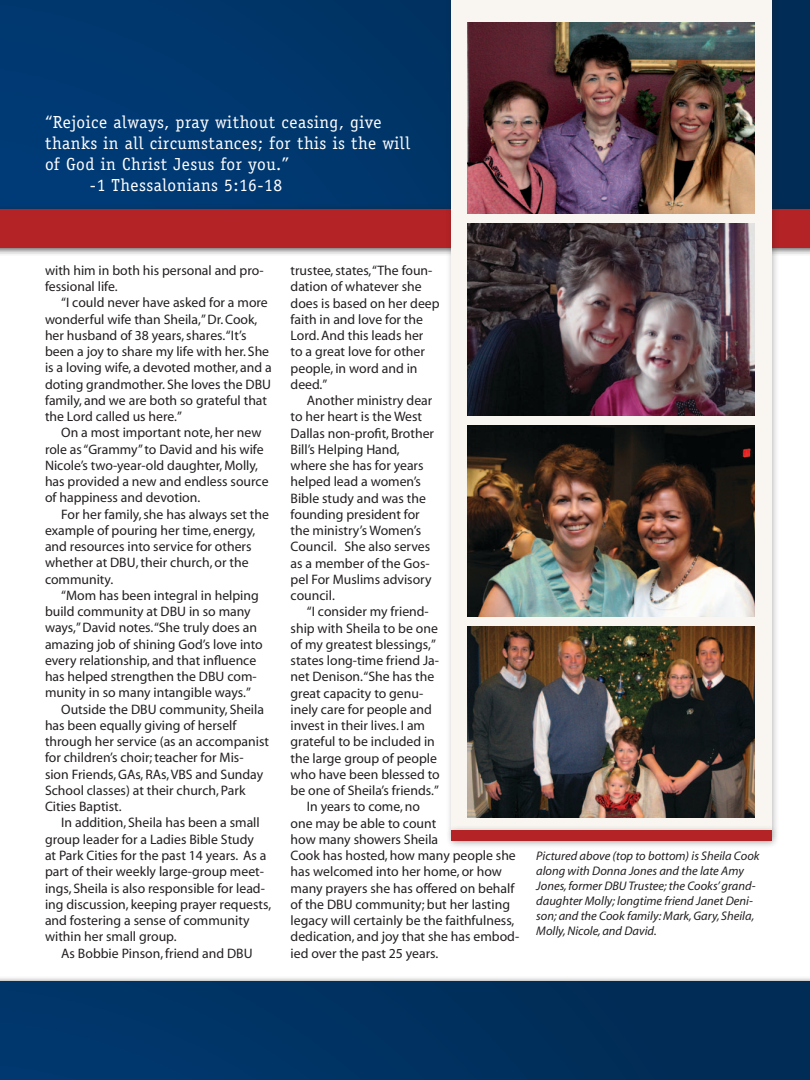
<style>
.page{position:relative;width:810px;height:1080px;background:#fff}
.page>*{position:absolute;margin:0;border:0;box-sizing:border-box;transform-origin:0 0}
.t1{font:17.5px "Officina Serif";letter-spacing:.03em;color:#fff}
.t2{font:13.75px/16.2px "Myriad";color:#231f20}
.t3{font:italic 12.5px/15px "Myriad";color:#231f20}
</style>
<div class="page">
<img style="left:0;top:0;width:810px;height:204px">
<div style="left:0;top:204px;width:810px;height:52px;background:#231f20;opacity:.75"></div>
<div style="left:0;top:210px;width:810px;height:38px;background:#b42325"></div>
<div style="left:446px;top:0;width:333px;height:841px;background:#231f20;opacity:.3"></div>
<div style="left:451px;top:0;width:320px;height:832px;background:#f9f6f1"></div>
<img style="left:468px;top:626px;width:287px;height:192px">
<img style="left:467px;top:22px;width:288px;height:192px">
<img style="left:468px;top:224px;width:287px;height:191px">
<img style="left:468px;top:425px;width:287px;height:191px">
<div style="left:445px;top:825px;width:334px;height:24px;background:#231f20;opacity:.39"></div>
<div style="left:451px;top:830px;width:320px;height:11px;background:#b42325"></div>
<div style="left:0;top:976px;width:810px;height:104px;background:#231f20;opacity:.75"></div>
<img style="left:0;top:981px;width:810px;height:99px">
<p class="t1" style="left:45px;top:112px;width:338px">“Rejoice always, pray without ceasing, give</p>
<p class="t1" style="left:45px;top:133px;width:367px">thanks in all circumstances; for this is the will</p>
<p class="t1" style="left:45px;top:154px;width:246px">of God in Christ Jesus for you.”</p>
<p class="t1" style="left:90px;top:175px;width:194px">-1 Thessalonians 5:16-18</p>
<p class="t2" style="left:45px;top:263px;width:220px">with him in both his personal and pro&shy;fessional life.</p>
<p class="t2" style="left:45px;top:295px;width:228px;text-indent:16px">“I could never have asked for a more wonderful wife than Sheila,” Dr. Cook, her husband of 38 years, shares.“It’s been a joy to share my life with her. She is a loving wife, a devoted mother, and a doting grandmother. She loves the DBU family, and we are both so grateful that the Lord called us here.”</p>
<p class="t2" style="left:45px;top:425px;width:225px;text-indent:16px">On a most important note, her new role as “Grammy” to David and his wife Nicole’s two-year-old daughter, Molly, has provided a new and endless source of happiness and devotion.</p>
<p class="t2" style="left:45px;top:507px;width:226px;text-indent:16px">For her family, she has always set the example of pouring her time, energy, and resources into service for others whether at DBU, their church, or the community.</p>
<p class="t2" style="left:61px;top:588px;width:199px">“Mom has been integral in helping</p>
<p class="t2" style="left:45px;top:604px;width:207px">build community at DBU in so many</p>
<p class="t2" style="left:45px;top:620px;width:214px">ways,” David notes.“She truly does an</p>
<p class="t2" style="left:45px;top:637px;width:219px">amazing job of shining God’s love into</p>
<p class="t2" style="left:45px;top:653px;width:213px">every relationship, and that influence</p>
<p class="t2" style="left:45px;top:669px;width:213px">has helped strengthen the DBU com-</p>
<p class="t2" style="left:45px;top:685px;width:208px">munity in so many intangible ways.”</p>
<p class="t2" style="left:61px;top:702px;width:204px">Outside the DBU community, Sheila</p>
<p class="t2" style="left:45px;top:718px;width:193px">has been equally giving of herself</p>
<p class="t2" style="left:45px;top:734px;width:226px">through her service (as an accompanist</p>
<p class="t2" style="left:45px;top:750px;width:200px">for children’s choir; teacher for Mis-</p>
<p class="t2" style="left:45px;top:767px;width:220px">sion Friends, GAs, RAs, VBS and Sunday</p>
<p class="t2" style="left:45px;top:783px;width:202px">School classes) at their church, Park</p>
<p class="t2" style="left:45px;top:799px;width:78px">Cities Baptist.</p>
<p class="t2" style="left:61px;top:815px;width:200px">In addition, Sheila has been a small</p>
<p class="t2" style="left:45px;top:832px;width:211px">group leader for a Ladies Bible Study</p>
<p class="t2" style="left:45px;top:848px;width:223px">at Park Cities for the past 14 years. As a</p>
<p class="t2" style="left:45px;top:864px;width:221px">part of their weekly large-group meet-</p>
<p class="t2" style="left:45px;top:880px;width:221px">ings, Sheila is also responsible for lead-</p>
<p class="t2" style="left:45px;top:897px;width:228px">ing discussion, keeping prayer requests,</p>
<p class="t2" style="left:45px;top:913px;width:206px">and fostering a sense of community</p>
<p class="t2" style="left:45px;top:929px;width:133px">within her small group.</p>
<p class="t2" style="left:61px;top:945px;width:193px">As Bobbie Pinson, friend and DBU</p>
<p class="t2" style="left:291px;top:263px;width:150px">trustee, states, “The foun&shy;dation of whatever she does is based on her deep faith in and love for the<br>Lord. And this leads her<br>to a great love for other people, in word and in deed.”</p>
<p class="t2" style="left:291px;top:393px;width:145px;text-indent:16px">Another ministry dear to her heart is the West<br>Dallas non-profit, Brother<br>Bill’s Helping Hand, where she has for years helped lead a women’s<br>Bible study and was the founding president for the ministry’s Women’s<br>Council. She also serves as a member of the Gos&shy;pel For Muslims advisory council.</p>
<p class="t2" style="left:307px;top:604px;width:124px">“I consider my friend-</p>
<p class="t2" style="left:291px;top:620px;width:149px">ship with Sheila to be one</p>
<p class="t2" style="left:291px;top:637px;width:147px">of my greatest blessings,”</p>
<p class="t2" style="left:291px;top:653px;width:150px">states long-time friend Ja-</p>
<p class="t2" style="left:291px;top:669px;width:145px">net Denison.“She has the</p>
<p class="t2" style="left:291px;top:685px;width:134px">great capacity to genu-</p>
<p class="t2" style="left:291px;top:702px;width:143px">inely care for people and</p>
<p class="t2" style="left:291px;top:718px;width:136px">invest in their lives. I am</p>
<p class="t2" style="left:291px;top:734px;width:146px">grateful to be included in</p>
<p class="t2" style="left:291px;top:750px;width:148px">the large group of people</p>
<p class="t2" style="left:291px;top:767px;width:151px">who have been blessed to</p>
<p class="t2" style="left:291px;top:783px;width:150px">be one of Sheila’s friends.”</p>
<p class="t2" style="left:307px;top:799px;width:115px">In years to come, no</p>
<p class="t2" style="left:291px;top:815px;width:147px">one may be able to count</p>
<p class="t2" style="left:291px;top:832px;width:149px">how many showers Sheila</p>
<p class="t2" style="left:291px;top:848px;width:227px">Cook has hosted, how many people she</p>
<p class="t2" style="left:291px;top:864px;width:213px">has welcomed into her home, or how</p>
<p class="t2" style="left:291px;top:880px;width:225px">many prayers she has offered on behalf</p>
<p class="t2" style="left:291px;top:897px;width:221px">of the DBU community; but her lasting</p>
<p class="t2" style="left:291px;top:913px;width:225px">legacy will certainly be the faithfulness,</p>
<p class="t2" style="left:291px;top:929px;width:230px">dedication, and joy that she has embod-</p>
<p class="t2" style="left:291px;top:946px;width:149px">ied over the past 25 years.</p>
<p class="t3" style="left:536px;top:849px;width:225px">Pictured above (top to bottom) is Sheila Cook along with Donna Jones and the late Amy Jones, former DBU Trustee; the Cooks’ grand&shy;daughter Molly; longtime friend Janet Deni&shy;son; and the Cook family: Mark, Gary, Sheila, Molly, Nicole, and David.</p>
</div>
